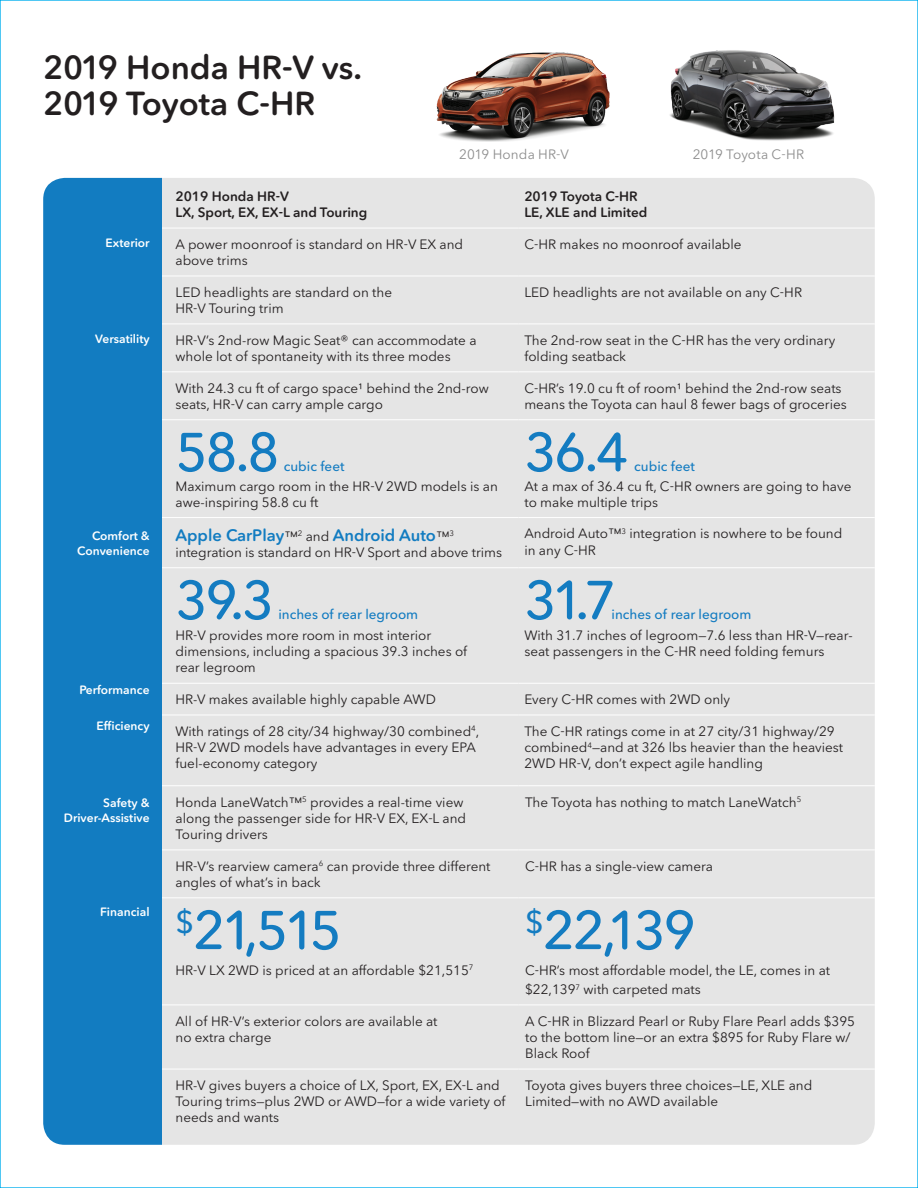
<style>
.page{position:relative;width:918px;height:1188px;background:#fff}
.page>*{position:absolute;margin:0;border:0;box-sizing:border-box;transform-origin:0 0}
.t1{font:500 54px "Avenir Next Rounded Std";letter-spacing:-.055em;color:#147cc1}
.t2{font:600 33px/36px "Avenir Next Rounded Std";color:#231f20}
.t3{font:600 16.5px "Avenir Next Rounded Std";color:#127cc1}
.t4{font:13.5px/16.2px "Avenir Next Rounded Std";color:#231f20}
.t5{font:600 13.5px/16.2px "Avenir Next Rounded Std";color:#231f20}
.t6{font:500 13.5px "Avenir Next Rounded Std";color:#147cc1}
.t7{font:13.5px "Avenir Next Rounded Std";letter-spacing:.005em;color:#8d8d8d}
.t8{font:600 12px/14.4px "Avenir Next Rounded Std";color:#fff;text-align:right}
.s1{font-weight:400;font-size:13.5px;color:#231f20}
</style>
<div class="page">
<div style="left:162px;top:178px;width:713px;height:967px;background:#e5e5e5"></div>
<img style="left:670px;top:50px;width:165px;height:91px">
<img style="left:436px;top:52px;width:174px;height:90px">
<div style="left:43px;top:178px;width:119px;height:967px;background:#127cc1"></div>
<hr style="left:162px;top:228px;width:356px;height:1px;background:#fff">
<hr style="left:518px;top:228px;width:357px;height:1px;background:#fff">
<hr style="left:162px;top:276px;width:356px;height:1px;background:#fff">
<hr style="left:518px;top:276px;width:357px;height:1px;background:#fff">
<hr style="left:162px;top:785px;width:356px;height:1px;background:#fff">
<hr style="left:518px;top:785px;width:357px;height:1px;background:#fff">
<hr style="left:162px;top:850px;width:356px;height:1px;background:#fff">
<hr style="left:518px;top:850px;width:357px;height:1px;background:#fff">
<hr style="left:162px;top:897px;width:356px;height:1px;background:#fff">
<hr style="left:518px;top:897px;width:357px;height:1px;background:#fff">
<hr style="left:162px;top:1005px;width:356px;height:1px;background:#fff">
<hr style="left:518px;top:1005px;width:357px;height:1px;background:#fff">
<hr style="left:162px;top:1069px;width:356px;height:1px;background:#fff">
<hr style="left:518px;top:1069px;width:357px;height:1px;background:#fff">
<hr style="left:162px;top:324px;width:356px;height:1px;background:#fff">
<hr style="left:518px;top:324px;width:357px;height:1px;background:#fff">
<hr style="left:162px;top:371px;width:356px;height:1px;background:#fff">
<hr style="left:518px;top:371px;width:357px;height:1px;background:#fff">
<hr style="left:162px;top:419px;width:356px;height:1px;background:#fff">
<hr style="left:518px;top:419px;width:357px;height:1px;background:#fff">
<hr style="left:162px;top:517px;width:356px;height:1px;background:#fff">
<hr style="left:518px;top:517px;width:357px;height:1px;background:#fff">
<hr style="left:162px;top:567px;width:356px;height:1px;background:#fff">
<hr style="left:518px;top:567px;width:357px;height:1px;background:#fff">
<hr style="left:162px;top:683px;width:356px;height:1px;background:#fff">
<hr style="left:518px;top:683px;width:357px;height:1px;background:#fff">
<hr style="left:162px;top:715px;width:356px;height:1px;background:#fff">
<hr style="left:518px;top:715px;width:357px;height:1px;background:#fff">
<h2 class="t2" style="left:43px;top:49px;width:320px">2019 Honda HR-V vs.<br>2019 Toyota C-HR</h2>
<p class="t7" style="left:459px;top:146px;width:111px">2019 Honda HR-V</p>
<p class="t7" style="left:693px;top:146px;width:113px">2019 Toyota C-HR</p>
<p class="t8" style="left:106px;top:236px;width:46px">Exterior</p>
<p class="t8" style="left:95px;top:331px;width:56px">Versatility</p>
<p class="t8" style="left:77px;top:529px;width:74px">Comfort &amp;<br>Convenience</p>
<p class="t8" style="left:79px;top:682px;width:72px">Performance</p>
<p class="t8" style="left:97px;top:719px;width:55px">Efficiency</p>
<p class="t8" style="left:64px;top:796px;width:87px">Safety &amp;<br>Driver-Assistive</p>
<p class="t8" style="left:100px;top:904px;width:51px">Financial</p>
<p class="t5" style="left:176px;top:188px;width:193px">2019 Honda HR-V<br>LX, Sport, EX, EX-L and Touring</p>
<p class="t5" style="left:524px;top:188px;width:125px">2019 Toyota C-HR<br>LE, XLE and Limited</p>
<p class="t4" style="left:176px;top:236px;width:289px">A power moonroof is standard on HR-V EX and above trims</p>
<p class="t4" style="left:524px;top:236px;width:219px">C-HR makes no moonroof available</p>
<p class="t4" style="left:175px;top:284px;width:218px">LED headlights are standard on the<br>HR-V Touring trim</p>
<p class="t4" style="left:524px;top:284px;width:279px">LED headlights are not available on any C-HR</p>
<p class="t4" style="left:175px;top:332px;width:303px">HR-V’s 2nd-row Magic Seat® can accommodate a whole lot of spontaneity with its three modes</p>
<p class="t4" style="left:524px;top:332px;width:312px">The 2nd-row seat in the C-HR has the very ordinary folding seatback</p>
<p class="t4" style="left:175px;top:380px;width:315px">With 24.3 cu ft of cargo space¹ behind the 2nd-row seats, HR-V can carry ample cargo</p>
<p class="t4" style="left:524px;top:380px;width:324px">C-HR’s 19.0 cu ft of room¹ behind the 2nd-row seats means the Toyota can haul 8 fewer bags of groceries</p>
<h1 class="t1" style="left:176px;top:420px;width:105px">58.8</h1>
<h1 class="t1" style="left:524px;top:420px;width:105px">36.4</h1>
<p class="t6" style="left:284px;top:458px;width:62px">cubic feet</p>
<p class="t4" style="left:175px;top:478px;width:324px">Maximum cargo room in the HR-V 2WD models is an awe-inspiring 58.8 cu ft</p>
<p class="t6" style="left:634px;top:458px;width:62px">cubic feet</p>
<p class="t4" style="left:524px;top:478px;width:329px">At a max of 36.4 cu ft, C-HR owners are going to have to make multiple trips</p>
<p class="t3" style="left:176px;top:525px;width:280px">Apple CarPlay<span class="s1">™</span><sup>2</sup> <span class="s1">and</span> Android Auto<span class="s1">™</span><sup>3</sup></p>
<p class="t4" style="left:176px;top:544px;width:328px">integration is standard on HR-V Sport and above trims</p>
<h1 class="t1" style="left:176px;top:568px;width:100px">39.3</h1>
<p class="t6" style="left:278px;top:606px;width:141px">inches of rear legroom</p>
<p class="t4" style="left:175px;top:627px;width:293px">HR-V provides more room in most interior dimensions, including a spacious 39.3 inches of rear legroom</p>
<p class="t4" style="left:524px;top:526px;width:319px">Android Auto™<sup>3</sup> integration is nowhere to be found in any C-HR</p>
<h1 class="t1" style="left:524px;top:568px;width:94px">31.7</h1>
<p class="t6" style="left:612px;top:606px;width:141px">inches of rear legroom</p>
<p class="t4" style="left:524px;top:627px;width:330px">With 31.7 inches of legroom—7.6 less than HR-V—rear&shy;seat passengers in the C-HR need folding femurs</p>
<p class="t4" style="left:175px;top:691px;width:262px">HR-V makes available highly capable AWD</p>
<p class="t4" style="left:524px;top:691px;width:207px">Every C-HR comes with 2WD only</p>
<p class="t4" style="left:175px;top:723px;width:305px">With ratings of 28 city/34 highway/30 combined<sup>4</sup>,<br>HR-V 2WD models have advantages in every EPA fuel-economy category</p>
<p class="t4" style="left:524px;top:723px;width:320px">The C-HR ratings come in at 27 city/31 highway/29 combined<sup>4</sup>—and at 326 lbs heavier than the heaviest<br>2WD HR-V, don’t expect agile handling</p>
<p class="t4" style="left:175px;top:794px;width:292px">Honda LaneWatch™<sup>5</sup> provides a real-time view along the passenger side for HR-V EX, EX-L and<br>Touring drivers</p>
<p class="t4" style="left:525px;top:794px;width:278px">The Toyota has nothing to match LaneWatch<sup>5</sup></p>
<p class="t4" style="left:175px;top:858px;width:316px">HR-V’s rearview camera<sup>6</sup> can provide three different angles of what’s in back</p>
<p class="t4" style="left:525px;top:858px;width:190px">C-HR has a single-view camera</p>
<h1 class="t1" style="left:176px;top:898px;width:168px"><sup>$</sup>21,515</h1>
<p class="t4" style="left:176px;top:962px;width:299px">HR-V LX 2WD is priced at an affordable $21,515<sup>7</sup></p>
<h1 class="t1" style="left:525px;top:898px;width:172px"><sup>$</sup>22,139</h1>
<p class="t4" style="left:525px;top:960px;width:306px;line-height:19.5px">C-HR’s most affordable model, the LE, comes in at $22,139<sup>7</sup> with carpeted mats</p>
<p class="t4" style="left:176px;top:1013px;width:264px">All of HR-V’s exterior colors are available at no extra charge</p>
<p class="t4" style="left:525px;top:1013px;width:331px">A C-HR in Blizzard Pearl or Ruby Flare Pearl adds $395 to the bottom line—or an extra $895 for Ruby Flare w/<br>Black Roof</p>
<p class="t4" style="left:176px;top:1077px;width:332px">HR-V gives buyers a choice of LX, Sport, EX, EX-L and<br>Touring trims—plus 2WD or AWD—for a wide variety of needs and wants</p>
<p class="t4" style="left:525px;top:1077px;width:289px">Toyota gives buyers three choices—LE, XLE and<br>Limited—with no AWD available</p>
</div>
